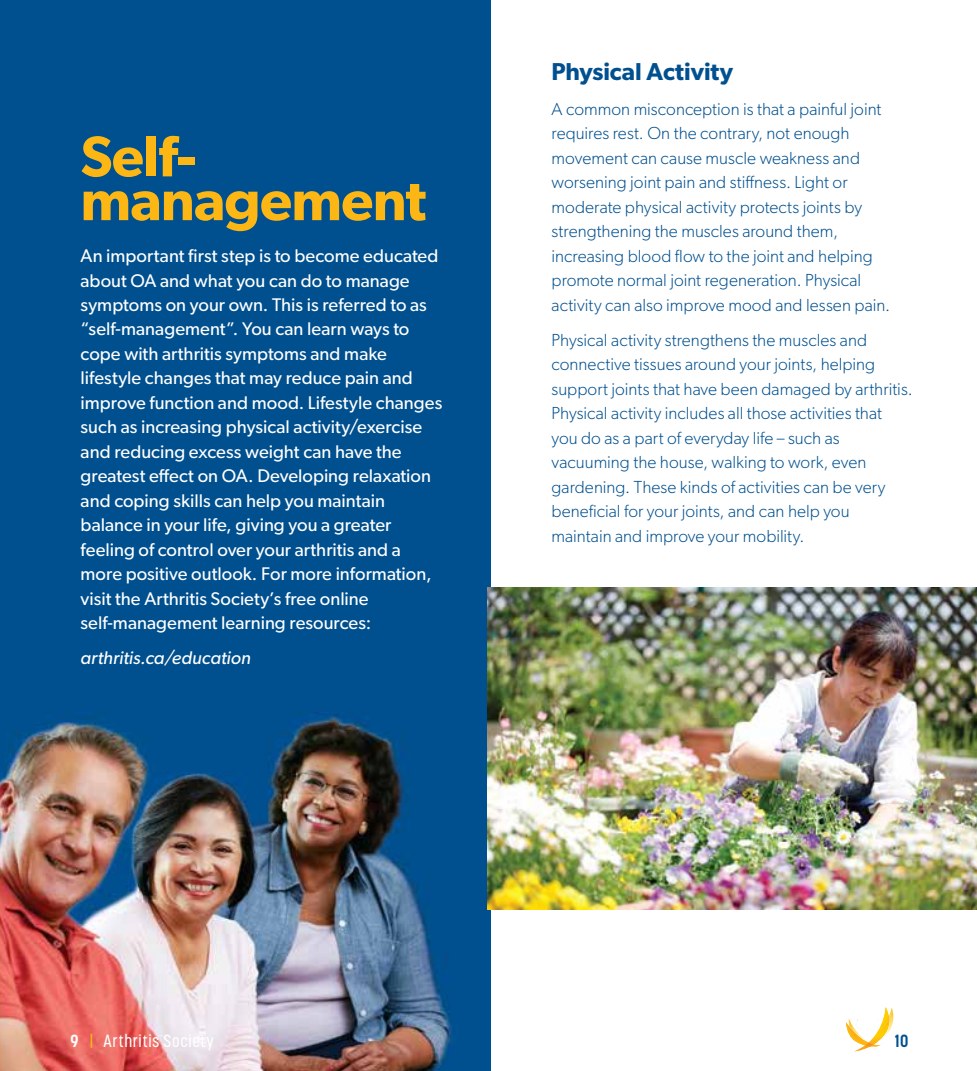
<style>
.page{position:relative;width:977px;height:1071px;background:#fff}
.page>*{position:absolute;margin:0;border:0;box-sizing:border-box;transform-origin:0 0}
.t1{font:600 57.75px/43.8px "Gibson";letter-spacing:-.015em;color:#fdb714}
.t2{font:600 24.5px "Gibson";color:#00508f}
.t3{font:18.38px/24.5px "Gibson";color:#fff}
.t4{font:italic 18.38px "Gibson";color:#fff}
.t5{font:300 17.5px/24.5px "Gibson";letter-spacing:.005em;color:#00508f}
.t6{font:500 17.5px "Korolev Condensed";letter-spacing:.035em;color:#fff}
.t7{font:700 17.5px "Korolev Condensed";color:#00508f}
.s1{font-weight:700}
.s2{color:#fdb714}
</style>
<div class="page">
<img style="left:0;top:0;width:490px;height:1071px">
<img style="left:487px;top:588px;width:489px;height:321px">
<svg style="left:846px;top:1007px;width:47px;height:44px"></svg>
<h1 class="t1" style="left:81px;top:133px;width:347px">Self&shy;management</h1>
<p class="t3" style="left:81px;top:243px;width:363px">An important first step is to become educated about OA and what you can do to manage symptoms on your own. This is referred to as “self-management”. You can learn ways to cope with arthritis symptoms and make lifestyle changes that may reduce pain and improve function and mood. Lifestyle changes such as increasing physical activity/exercise and reducing excess weight can have the greatest effect on OA. Developing relaxation and coping skills can help you maintain balance in your life, giving you a greater feeling of control over your arthritis and a more positive outlook. For more information, visit the Arthritis Society’s free online self-management learning resources:</p>
<p class="t4" style="left:81px;top:647px;width:172px">arthritis.ca/education</p>
<h2 class="t2" style="left:551px;top:57px;width:183px">Physical Activity</h2>
<p class="t5" style="left:551px;top:96px;width:340px">A common misconception is that a painful joint requires rest. On the contrary, not enough movement can cause muscle weakness and worsening joint pain and stiffness. Light or moderate physical activity protects joints by strengthening the muscles around them, increasing blood flow to the joint and helping promote normal joint regeneration. Physical activity can also improve mood and lessen pain.</p>
<p class="t5" style="left:551px;top:327px;width:363px">Physical activity strengthens the muscles and connective tissues around your joints, helping support joints that have been damaged by arthritis.<br>Physical activity includes all those activities that<br>you do as a part of everyday life – such as vacuuming the house, walking to work, even gardening. These kinds of activities can be very beneficial for your joints, and can help you maintain and improve your mobility.</p>
<p class="t6" style="left:70px;top:1030px;width:145px"><span class="s1">9</span> <span class="s2">|</span> Arthritis Society</p>
<p class="t7" style="left:894px;top:1030px;width:15px">10</p>
</div>
